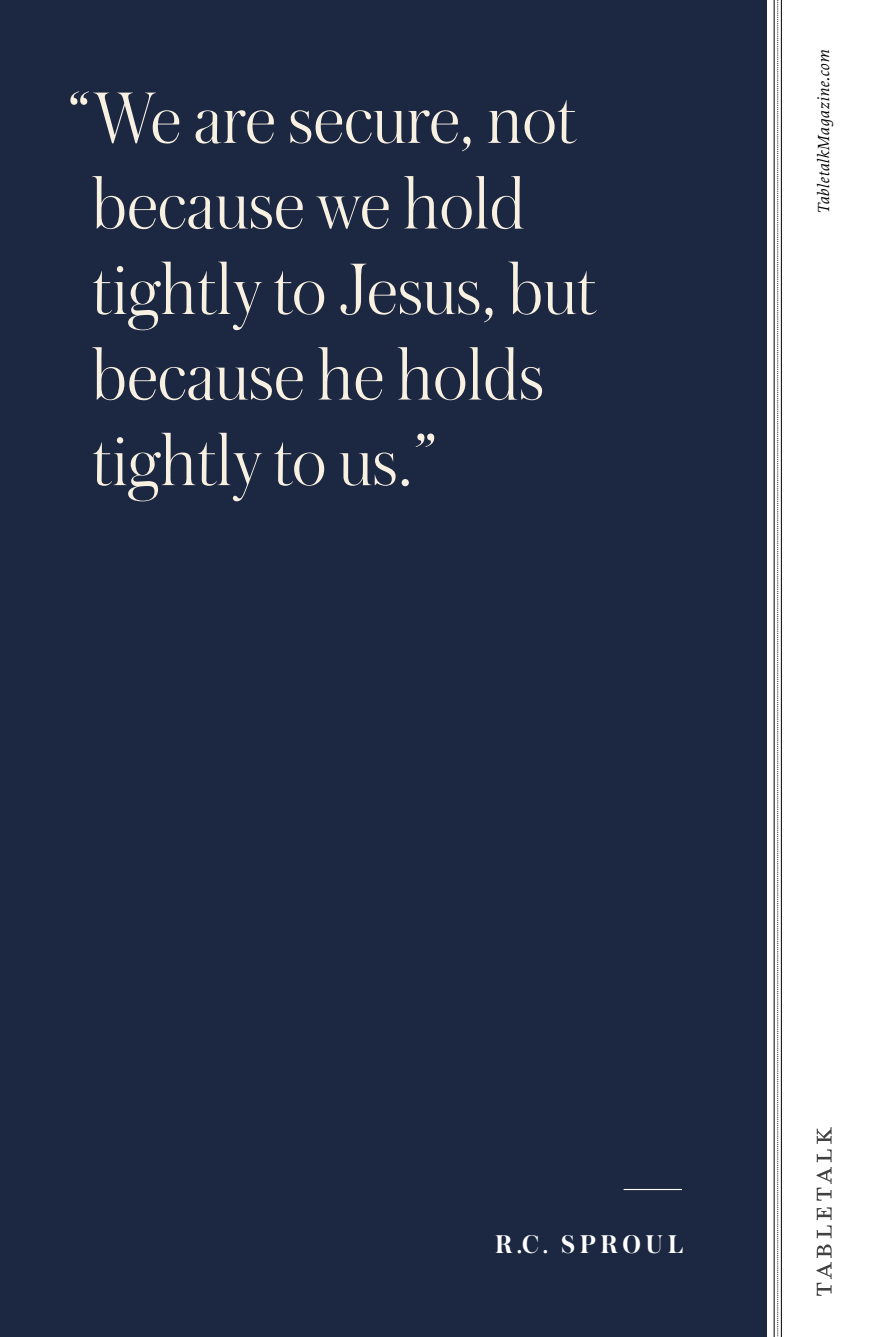
<style>
.page{position:relative;width:871px;height:1337px;background:#fff}
.page>*{position:absolute;margin:0;border:0;box-sizing:border-box;transform-origin:0 0}
.t1{font:300 76.5px/85.5px "Austin";color:#f8f0e1}
.t2{font:600 27px "Austin";letter-spacing:.175em;color:#fff}
.t3{font:italic 16.88px "Proforma";letter-spacing:.025em;color:#000}
</style>
<div class="page">
<hr style="left:781px;top:0;width:1px;height:1336px;background:#000">
<svg style="left:777px;top:0;width:2px;height:1337px"></svg>
<hr style="left:774px;top:0;width:1px;height:1336px;background:#000">
<svg style="left:816px;top:1127px;width:16px;height:168px"></svg>
<div style="left:0;top:0;width:767px;height:1336px;background:#1c2742"></div>
<hr style="left:623px;top:1189px;width:59px;height:1px;background:#fff">
<p class="t1" style="left:92px;top:73px;width:506px;text-indent:-24px">“We are secure, not because we hold tightly to Jesus, but because he holds tightly to us.”</p>
<p class="t3" style="left:813px;top:214px;width:165px;rotate:-90deg">TabletalkMagazine.com</p>
<p class="t2" style="left:495px;top:1225px;width:189px">R.C. SPROUL</p>
</div>
